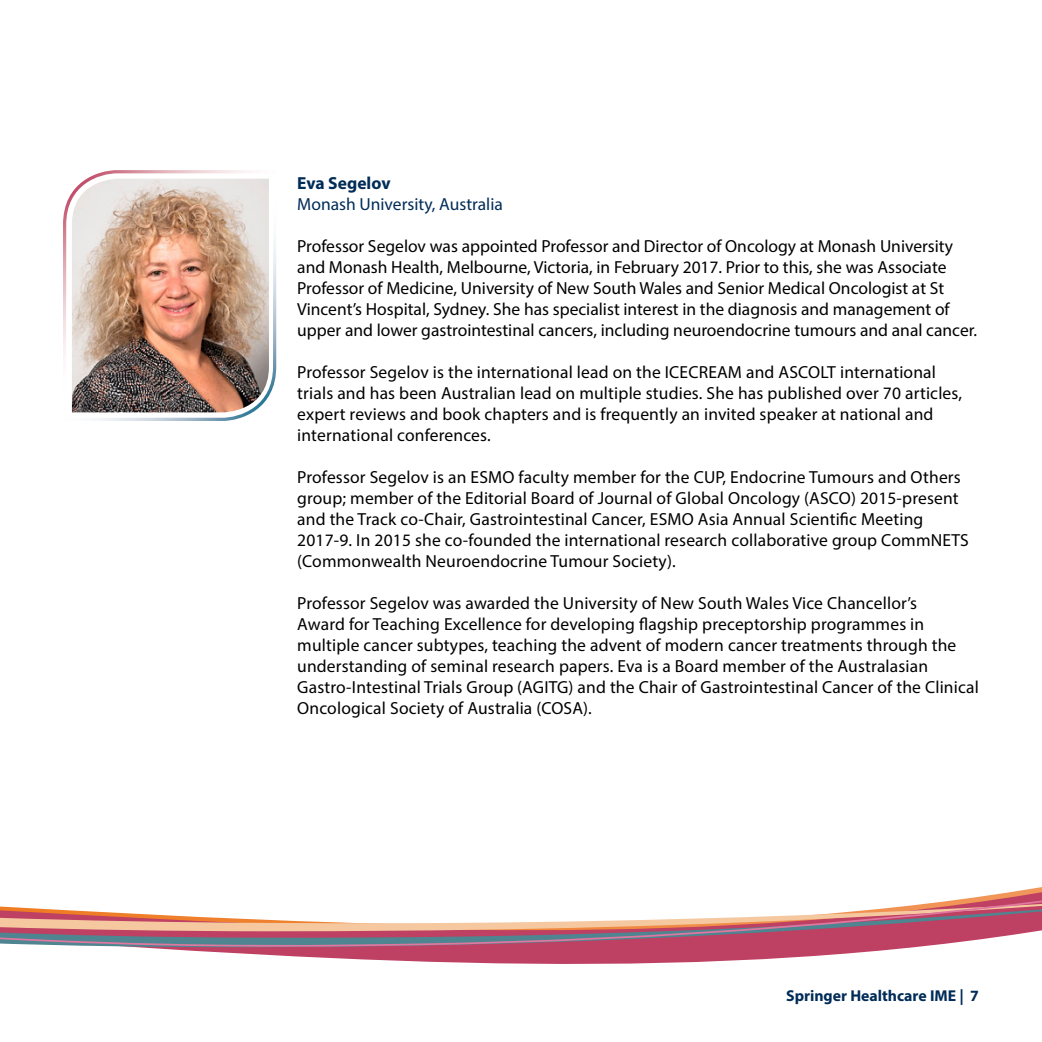
<style>
.page{position:relative;width:1042px;height:1042px;background:#fff}
.page>*{position:absolute;margin:0;border:0;box-sizing:border-box;transform-origin:0 0}
.t1{font:17.5px/21px "Myriad Pro";letter-spacing:.01em;color:#000}
.t2{font:17.5px "Myriad Pro";color:#002c58}
.t3{font:700 17.5px "Myriad Pro";color:#002c58}
.t4{font:700 15.75px "Myriad Pro";color:#002c58}
</style>
<div class="page">
<svg style="left:63px;top:170px;width:213px;height:251px"></svg>
<img style="left:72px;top:179px;width:197px;height:233px">
<svg style="left:135px;top:947px;width:781px;height:17px;fill:#be4062"></svg>
<svg style="left:0;top:887px;width:1042px;height:60px"></svg>
<p class="t3" style="left:297px;top:172px;width:95px">Eva Segelov</p>
<p class="t2" style="left:297px;top:193px;width:207px">Monash University, Australia</p>
<p class="t1" style="left:297px;top:235px;width:681px">Professor Segelov was appointed Professor and Director of Oncology at Monash University and Monash Health, Melbourne, Victoria, in February 2017. Prior to this, she was Associate Professor of Medicine, University of New South Wales and Senior Medical Oncologist at St Vincent’s Hospital, Sydney. She has specialist interest in the diagnosis and management of upper and lower gastrointestinal cancers, including neuroendocrine tumours and anal cancer.</p>
<p class="t1" style="left:297px;top:361px;width:666px">Professor Segelov is the international lead on the ICECREAM and ASCOLT international trials and has been Australian lead on multiple studies. She has published over 70 articles, expert reviews and book chapters and is frequently an invited speaker at national and international conferences.</p>
<p class="t1" style="left:297px;top:466px;width:673px">Professor Segelov is an ESMO faculty member for the CUP, Endocrine Tumours and Others group; member of the Editorial Board of Journal of Global Oncology (ASCO) 2015-present and the Track co-Chair, Gastrointestinal Cancer, ESMO Asia Annual Scientific Meeting 2017-9. In 2015 she co-founded the international research collaborative group CommNETS (Commonwealth Neuroendocrine Tumour Society).</p>
<p class="t1" style="left:297px;top:592px;width:683px">Professor Segelov was awarded the University of New South Wales Vice Chancellor’s<br>Award for Teaching Excellence for developing flagship preceptorship programmes in multiple cancer subtypes, teaching the advent of modern cancer treatments through the understanding of seminal research papers. Eva is a Board member of the Australasian Gastro-Intestinal Trials Group (AGITG) and the Chair of Gastrointestinal Cancer of the Clinical Oncological Society of Australia (COSA).</p>
<p class="t4" style="left:786px;top:985px;width:194px">Springer Healthcare IME | 7</p>
</div>
